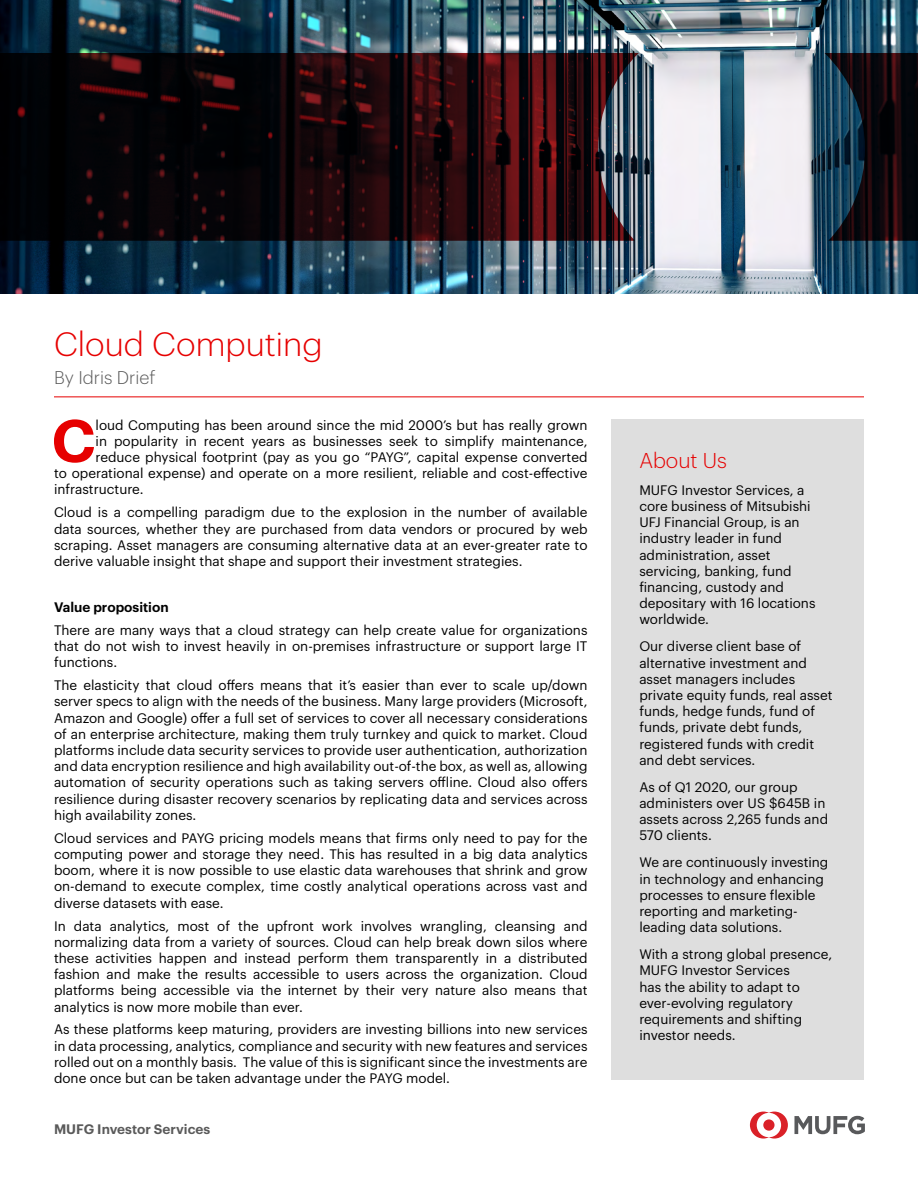
<style>
.page{position:relative;width:918px;height:1188px;background:#fff}
.page>*{position:absolute;margin:0;border:0;box-sizing:border-box;transform-origin:0 0}
.t1{font:600 58.8px "Graphik";color:#e60000}
.t2{font:300 33px "Graphik";color:#e60000}
.t3{font:300 21px "Graphik";color:#e60000}
.t4{font:300 18px "Graphik";color:#5a5a5a}
.t5{font:13.5px/16.2px "Graphik";color:#000;text-align:justify}
.t6{font:600 13.5px "Graphik";color:#5a5a5a}
.t7{font:600 13.5px "Graphik";color:#000}
</style>
<div class="page">
<hr style="left:54px;top:396px;width:810px;height:1px;background:#e60000">
<div style="left:611px;top:419px;width:253px;height:661px;background:#dedede"></div>
<img style="left:0;top:0;width:918px;height:294px">
<svg style="left:0;top:53px;width:639px;height:188px;background:#1b0a0e"></svg>
<svg style="left:825px;top:53px;width:93px;height:188px;background:#121823"></svg>
<svg style="left:794px;top:1116px;width:71px;height:18px"></svg>
<svg style="left:750px;top:1112px;width:38px;height:27px"></svg>
<h2 class="t2" style="left:54px;top:320px;width:270px">Cloud Computing</h2>
<h3 class="t4" style="left:54px;top:364px;width:103px">By Idris Drief</h3>
<h1 class="t1" style="left:52px;top:396px;width:45px">C</h1>
<p class="t5" style="left:96px;top:416px;width:493px">loud Computing has been around since the mid 2000’s but has really grown</p>
<p class="t5" style="left:96px;top:432px;width:493px">in popularity in recent years as businesses seek to simplify maintenance,</p>
<p class="t5" style="left:96px;top:448px;width:493px">reduce physical footprint (pay as you go “PAYG”, capital expense converted</p>
<p class="t5" style="left:54px;top:464px;width:535px">to operational expense) and operate on a more resilient, reliable and cost-effective</p>
<p class="t5" style="left:54px;top:480px;width:91px">infrastructure.</p>
<p class="t5" style="left:54px;top:503px;width:535px">Cloud is a compelling paradigm due to the explosion in the number of available data sources, whether they are purchased from data vendors or procured by web scraping. Asset managers are consuming alternative data at an ever-greater rate to derive valuable insight that shape and support their investment strategies.</p>
<p class="t7" style="left:54px;top:597px;width:116px">Value proposition</p>
<p class="t5" style="left:54px;top:621px;width:535px">There are many ways that a cloud strategy can help create value for organizations that do not wish to invest heavily in on-premises infrastructure or support large IT functions.</p>
<p class="t5" style="left:54px;top:676px;width:535px">The elasticity that cloud offers means that it’s easier than ever to scale up/down server specs to align with the needs of the business. Many large providers (Microsoft, Amazon and Google) offer a full set of services to cover all necessary considerations of an enterprise architecture, making them truly turnkey and quick to market. Cloud platforms include data security services to provide user authentication, authorization and data encryption resilience and high availability out-of-the box, as well as, allowing automation of security operations such as taking servers offline. Cloud also offers resilience during disaster recovery scenarios by replicating data and services across high availability zones.</p>
<p class="t5" style="left:54px;top:829px;width:535px">Cloud services and PAYG pricing models means that firms only need to pay for the computing power and storage they need. This has resulted in a big data analytics boom, where it is now possible to use elastic data warehouses that shrink and grow on-demand to execute complex, time costly analytical operations across vast and diverse datasets with ease.</p>
<p class="t5" style="left:54px;top:916px;width:535px">In data analytics, most of the upfront work involves wrangling, cleansing and normalizing data from a variety of sources. Cloud can help break down silos where these activities happen and instead perform them transparently in a distributed fashion and make the results accessible to users across the organization. Cloud platforms being accessible via the internet by their very nature also means that analytics is now more mobile than ever.</p>
<p class="t5" style="left:54px;top:1020px;width:535px">As these platforms keep maturing, providers are investing billions into new services in data processing, analytics, compliance and security with new features and services rolled out on a monthly basis. The value of this is significant since the investments are done once but can be taken advantage under the PAYG model.</p>
<p class="t6" style="left:54px;top:1119px;width:158px">MUFG Investor Services</p>
<h3 class="t3" style="left:639px;top:445px;width:89px">About Us</h3>
<p class="t5" style="left:639px;top:481px;width:178px;text-align:left">MUFG Investor Services, a core business of Mitsubishi<br>UFJ Financial Group, is an industry leader in fund administration, asset servicing, banking, fund financing, custody and depositary with 16 locations worldwide.</p>
<p class="t5" style="left:639px;top:637px;width:195px;text-align:left">Our diverse client base of alternative investment and asset managers includes private equity funds, real asset funds, hedge funds, fund of funds, private debt funds, registered funds with credit and debt services.</p>
<p class="t5" style="left:639px;top:778px;width:190px;text-align:left">As of Q1 2020, our group administers over US $645B in assets across 2,265 funds and<br>570 clients.</p>
<p class="t5" style="left:639px;top:853px;width:191px;text-align:left">We are continuously investing in technology and enhancing processes to ensure flexible reporting and marketing&shy;leading data solutions.</p>
<p class="t5" style="left:639px;top:945px;width:194px;text-align:left">With a strong global presence,<br>MUFG Investor Services<br>has the ability to adapt to ever-evolving regulatory requirements and shifting investor needs.</p>
</div>
